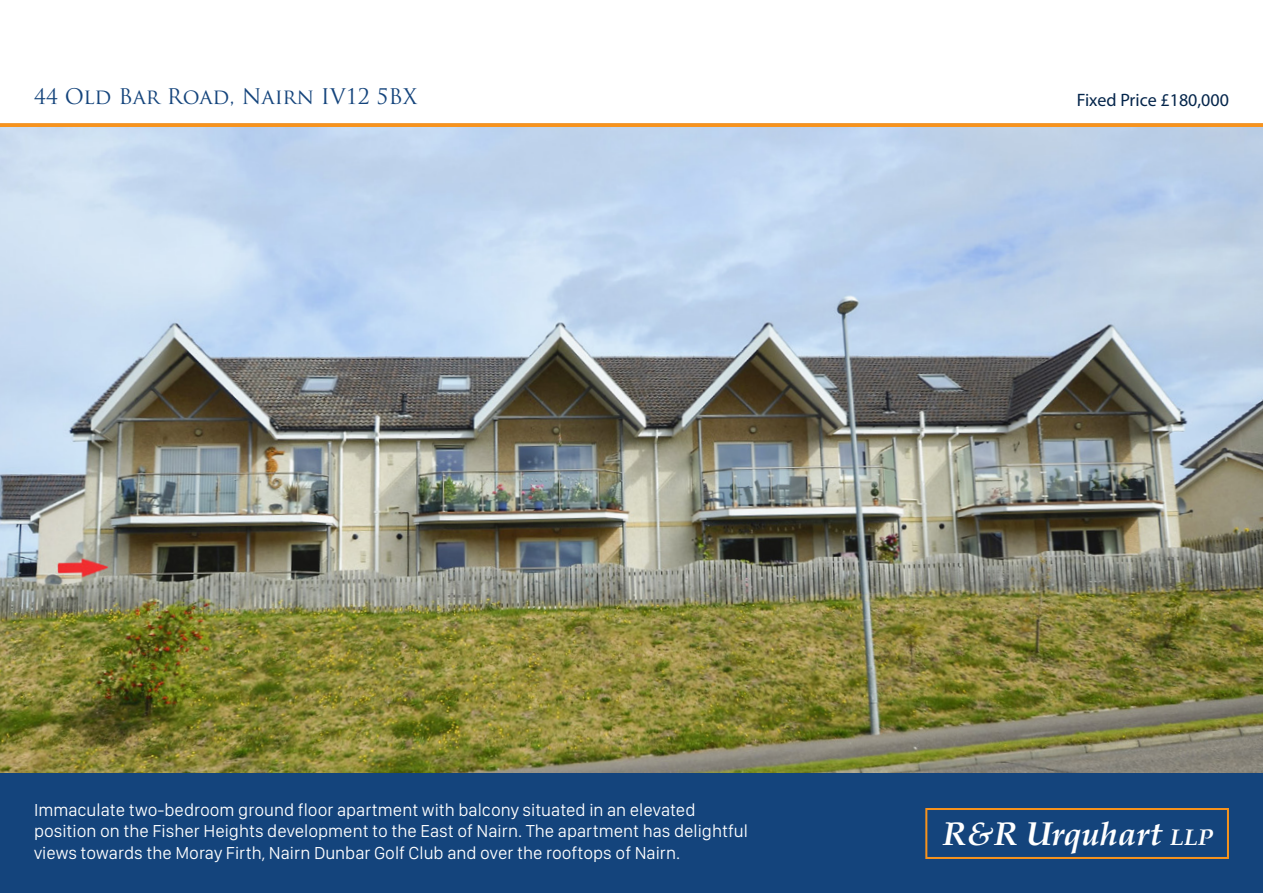
<style>
.page{position:relative;width:1263px;height:893px;background:#fff}
.page>*{position:absolute;margin:0;border:0;box-sizing:border-box;transform-origin:0 0}
.t1{font:italic 700 33px "Palatino";color:#fff}
.Address{font:21px "Trajan Pro";color:#14447c}
.Front_Page_Summary{font:300 18px/21.6px "SF Compact Display";color:#fff}
.Price{font:18px "Myriad Pro";color:#04254b}
.s1{font-size:22.95px}
</style>
<div class="page">
<img style="left:0;top:127px;width:1263px;height:647px">
<hr style="left:0;top:124px;width:1263px;height:3px;background:#f7931d">
<div style="left:0;top:774px;width:1263px;height:119px;background:#14447c"></div>
<div style="left:925px;top:808px;width:304px;height:51px;border:2px solid #f7931d"></div>
<p class="Address" style="left:34px;top:83px;width:385px">44 Old Bar Road, Nairn IV12 5BX</p>
<p class="Price" style="left:1077px;top:89px;width:154px">Fixed Price £180,000</p>
<p class="Front_Page_Summary" style="left:34px;top:799px;width:715px">Immaculate two-bedroom ground floor apartment with balcony situated in an elevated position on the Fisher Heights development to the East of Nairn. The apartment has delightful views towards the Moray Firth, Nairn Dunbar Golf Club and over the rooftops of Nairn.</p>
<p class="t1" style="left:942px;top:806px;width:272px">R&amp;R Urquhart <span class="s1">LLP</span></p>
</div>
